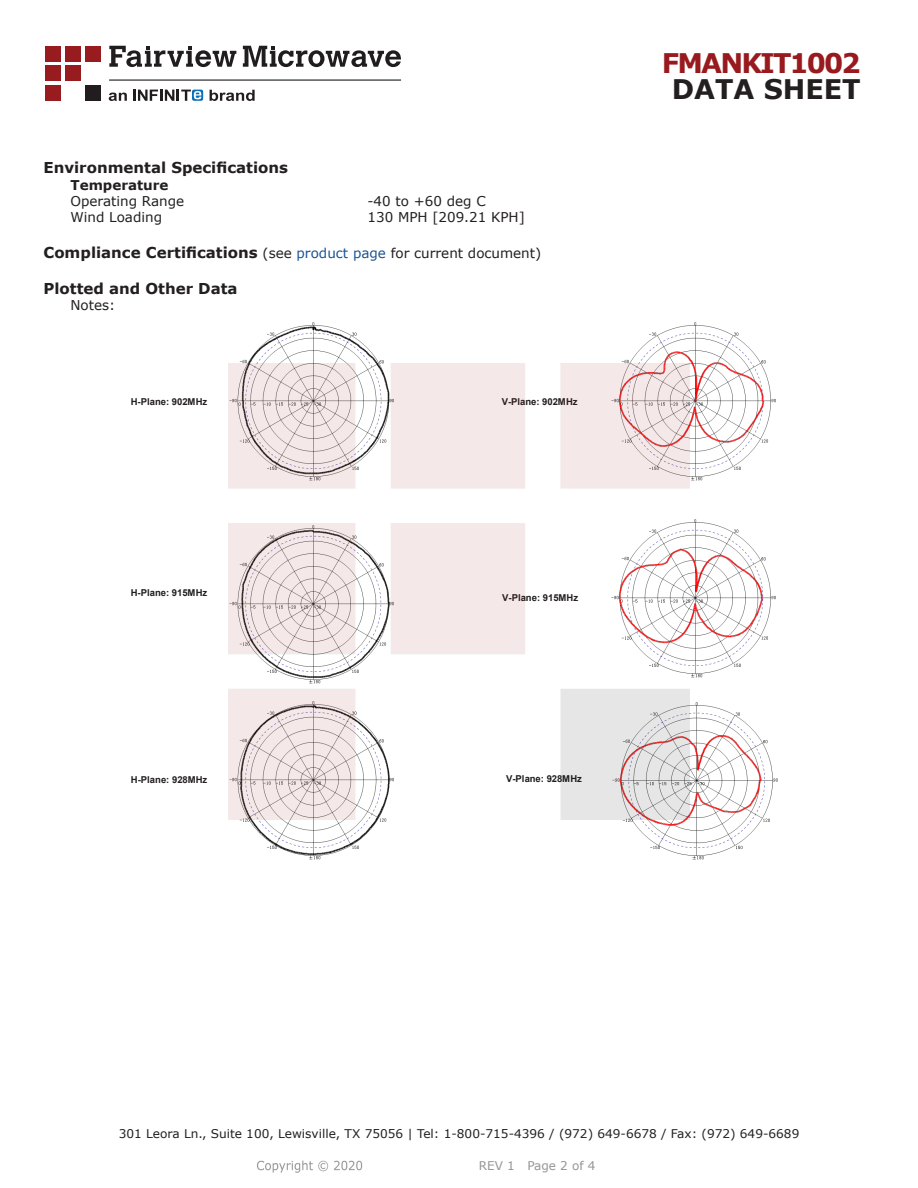
<style>
.page{position:relative;width:918px;height:1188px;background:#fff}
.page>*{position:absolute;margin:0;border:0;box-sizing:border-box;transform-origin:0 0}
.FM{font:700 27px "Verdana";letter-spacing:-.07em;color:#981a1e}
.t1{font:700 27px "Verdana";color:#231f20}
.Head1_for_Compliance{font:700 15px "Verdana";color:#231f20}
.Head1{font:700 15px "Verdana";color:#231f20}
.Specs_Para{font:13.5px "Verdana";color:#231f20}
.Head2_after_Head1{font:700 13.5px "Verdana";color:#231f20}
.t2{font:12px "Verdana";color:#231f20}
.REV_Info{font:12px "Verdana";color:#939598}
.t3{font:700 9.45px "Arial";letter-spacing:-.005em;color:#231f20}
.s1{font-weight:400;font-size:13.5px}
.s2{font-weight:400;font-size:13.5px;color:#1a5392}
</style>
<div class="page">
<img style="left:228px;top:322px;width:176px;height:42px">
<img style="left:609px;top:322px;width:167px;height:159px">
<img style="left:239px;top:820px;width:148px;height:40px">
<img style="left:690px;top:519px;width:86px;height:159px">
<img style="left:622px;top:702px;width:156px;height:158px">
<img style="left:257px;top:1160px;width:106px;height:13px">
<img style="left:228px;top:364px;width:462px;height:456px">
<div style="left:45px;top:46px;width:16px;height:15px;background:#971b1f"></div>
<div style="left:65px;top:66px;width:16px;height:15px;background:#971b1f"></div>
<div style="left:85px;top:85px;width:16px;height:16px;background:#211d1e"></div>
<div style="left:45px;top:85px;width:16px;height:16px;background:#971b1f"></div>
<div style="left:85px;top:46px;width:16px;height:15px;background:#971b1f"></div>
<div style="left:45px;top:66px;width:16px;height:15px;background:#971b1f"></div>
<div style="left:65px;top:46px;width:16px;height:15px;background:#971b1f"></div>
<svg style="left:109px;top:46px;width:292px;height:21px"></svg>
<svg style="left:192px;top:90px;width:11px;height:11px"></svg>
<svg style="left:133px;top:90px;width:68px;height:11px"></svg>
<svg style="left:210px;top:90px;width:45px;height:11px"></svg>
<svg style="left:109px;top:93px;width:18px;height:8px"></svg>
<hr style="left:109px;top:80px;width:292px;height:1px;background:#211d1e">
<p class="Head1" style="left:44px;top:157px;width:246px">Environmental Specifications</p>
<p class="Head2_after_Head1" style="left:70px;top:175px;width:100px">Temperature</p>
<p class="Specs_Para" style="left:70px;top:192px;width:115px">Operating Range</p>
<p class="Specs_Para" style="left:368px;top:192px;width:120px">-40 to +60 deg C</p>
<p class="Specs_Para" style="left:70px;top:208px;width:93px">Wind Loading</p>
<p class="Specs_Para" style="left:368px;top:208px;width:159px">130 MPH [209.21 KPH]</p>
<p class="Head1_for_Compliance" style="left:44px;top:242px;width:499px">Compliance Certifications <span class="s1">(see</span> <span class="s2">product page</span> <span class="s1">for current document)</span></p>
<p class="Head1_for_Compliance" style="left:44px;top:278px;width:196px">Plotted and Other Data</p>
<p class="Specs_Para" style="left:70px;top:296px;width:46px">Notes:</p>
<p class="t3" style="left:131px;top:395px;width:78px">H-Plane: 902MHz</p>
<p class="t3" style="left:502px;top:395px;width:77px">V-Plane: 902MHz</p>
<p class="t3" style="left:131px;top:586px;width:78px">H-Plane: 915MHz</p>
<p class="t3" style="left:131px;top:773px;width:78px">H-Plane: 928MHz</p>
<p class="t3" style="left:502px;top:591px;width:77px">V-Plane: 915MHz</p>
<p class="t3" style="left:506px;top:772px;width:77px">V-Plane: 928MHz</p>
<p class="FM" style="left:662px;top:44px;width:200px">FMANKIT1002</p>
<p class="t1" style="left:672px;top:70px;width:191px">DATA SHEET</p>
<p class="t2" style="left:119px;top:1125px;width:682px">301 Leora Ln., Suite 100, Lewisville, TX 75056 | Tel: 1-800-715-4396 / (972) 649-6678 / Fax: (972) 649-6689</p>
<p class="REV_Info" style="left:479px;top:1157px;width:118px">REV 1 Page 2 of 4</p>
</div>
